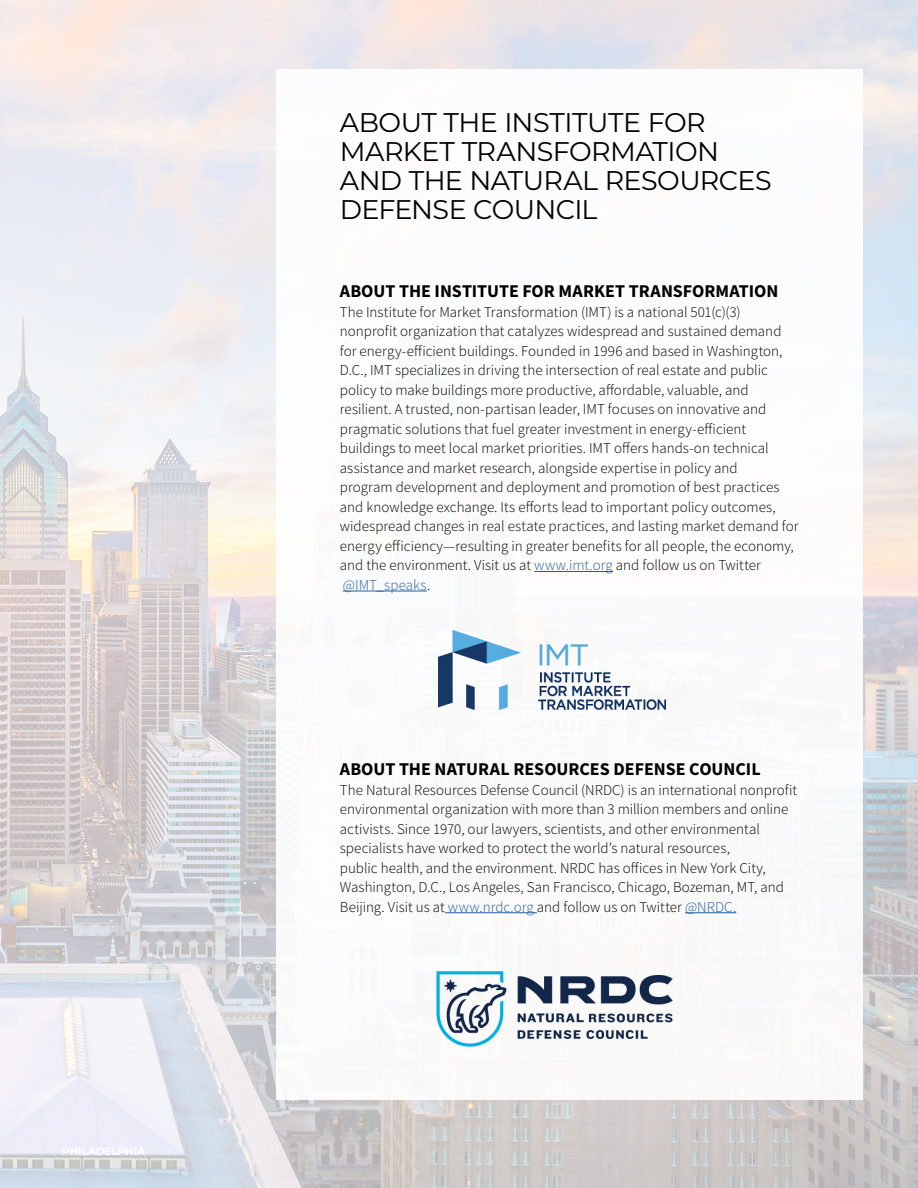
<style>
.page{position:relative;width:918px;height:1188px;background:#fff}
.page>*{position:absolute;margin:0;border:0;box-sizing:border-box;transform-origin:0 0}
.report-about-head{font:27px/29.2px "Montserrat";letter-spacing:-.02em;color:#000}
.report-sub-b{font:700 18px "Source Sans Pro";color:#000}
.report-body{font:300 15px/19.5px "Source Sans Pro";color:#000}
.report-image-caption{font:700 10.5px "Montserrat";letter-spacing:-.01em;color:#fff}
.s1{color:#215e9e}
</style>
<div class="page">
<img style="left:0;top:0;width:918px;height:1188px">
<div style="left:277px;top:69px;width:586px;height:1030px;background:#fff"></div>
<hr style="left:534px;top:571px;width:79px;height:1px;background:#215e9e">
<hr style="left:343px;top:591px;width:84px;height:1px;background:#215e9e">
<hr style="left:445px;top:912px;width:92px;height:1px;background:#215e9e">
<hr style="left:685px;top:912px;width:51px;height:1px;background:#215e9e">
<img style="left:438px;top:630px;width:227px;height:80px">
<img style="left:436px;top:970px;width:238px;height:77px">
<p class="report-image-caption" style="left:62px;top:1144px;width:84px">PHILADELPHIA</p>
<p class="report-about-head" style="left:340px;top:106px;width:433px">ABOUT THE INSTITUTE FOR<br>MARKET TRANSFORMATION<br>AND THE NATURAL RESOURCES<br>DEFENSE COUNCIL</p>
<p class="report-sub-b" style="left:340px;top:279px;width:440px">ABOUT THE INSTITUTE FOR MARKET TRANSFORMATION</p>
<p class="report-body" style="left:340px;top:302px;width:460px">The Institute for Market Transformation (IMT) is a national 501(c)(3) nonprofit organization that catalyzes widespread and sustained demand for energy-efficient buildings. Founded in 1996 and based in Washington, D.C., IMT specializes in driving the intersection of real estate and public policy to make buildings more productive, affordable, valuable, and resilient. A trusted, non-partisan leader, IMT focuses on innovative and pragmatic solutions that fuel greater investment in energy-efficient buildings to meet local market priorities. IMT offers hands-on technical assistance and market research, alongside expertise in policy and<br>program development and deployment and promotion of best practices and knowledge exchange. Its efforts lead to important policy outcomes, widespread changes in real estate practices, and lasting market demand for energy efficiency—resulting in greater benefits for all people, the economy, and the environment. Visit us at <span class="s1">www.imt.org</span> and follow us on Twitter <span class="s1">@IMT_speaks</span>.</p>
<p class="report-sub-b" style="left:340px;top:757px;width:422px">ABOUT THE NATURAL RESOURCES DEFENSE COUNCIL</p>
<p class="report-body" style="left:340px;top:780px;width:459px">The Natural Resources Defense Council (NRDC) is an international nonprofit environmental organization with more than 3 million members and online activists. Since 1970, our lawyers, scientists, and other environmental specialists have worked to protect the world’s natural resources,<br>public health, and the environment. NRDC has offices in New York City, Washington, D.C., Los Angeles, San Francisco, Chicago, Bozeman, MT, and Beijing. Visit us at <span class="s1">www.nrdc.org</span> and follow us on Twitter <span class="s1">@NRDC.</span></p>
</div>
